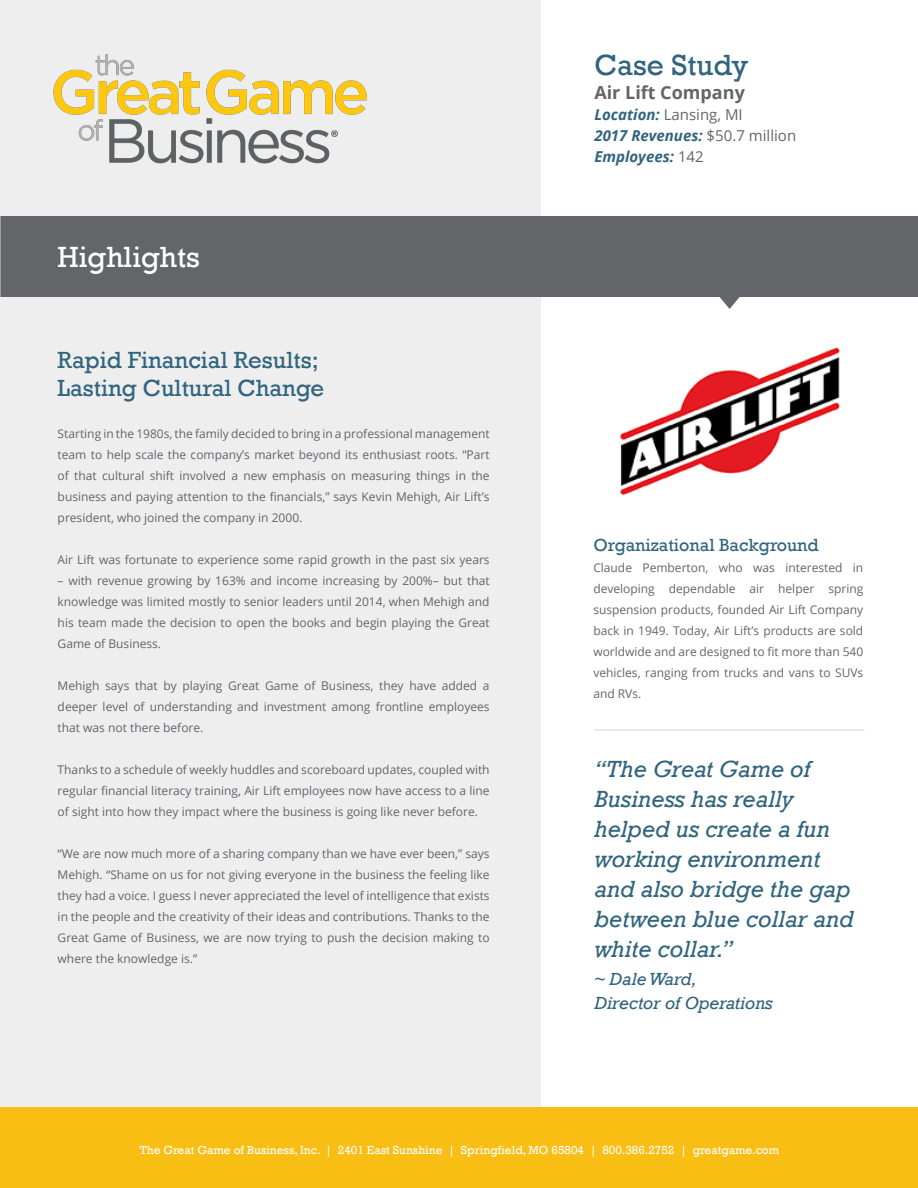
<style>
.page{position:relative;width:918px;height:1188px;background:#fff}
.page>*{position:absolute;margin:0;border:0;box-sizing:border-box;transform-origin:0 0}
.t1{font:30px "Rockwell";color:#fff}
.t2{font:30px "Rockwell";color:#31657e}
.t3{font:italic 24px/30px "Rockwell";color:#31657e}
.t4{font:24px/28.8px "Rockwell";color:#31657e}
.t5{font:italic 18px/24px "Rockwell";color:#31657e}
.t6{font:18px "Rockwell";color:#31657e}
.t7{font:700 18px "Open Sans";color:#646569}
.t8{font:italic 700 15px/21px "Open Sans";color:#31657e}
.t9{font:12px/21px "Open Sans";color:#646569;text-align:justify}
.t10{font:12px "Rockwell";color:#fff}
.s1{font-weight:400;font-style:normal;color:#646569}
</style>
<div class="page">
<div style="left:0;top:0;width:540px;height:1188px;background:#eeeeef"></div>
<img style="left:53px;top:54px;width:314px;height:110px">
<svg style="left:0;top:216px;width:918px;height:93px;background:#76777b"></svg>
<div style="left:0;top:1107px;width:918px;height:81px;background:#f8be14"></div>
<img style="left:619px;top:347px;width:221px;height:149px">
<hr style="left:594px;top:729px;width:270px;height:2px;background:#e8e3e7">
<h1 class="t1" style="left:58px;top:240px;width:144px">Highlights</h1>
<h2 class="t4" style="left:58px;top:346px;width:268px">Rapid Financial Results;<br>Lasting Cultural Change</h2>
<p class="t9" style="left:58px;top:423px;width:434px">Starting in the 1980s, the family decided to bring in a professional management team to help scale the company’s market beyond its enthusiast roots. “Part of that cultural shift involved a new emphasis on measuring things in the business and paying attention to the financials,” says Kevin Mehigh, Air Lift’s president, who joined the company in 2000.</p>
<p class="t9" style="left:58px;top:549px;width:434px">Air Lift was fortunate to experience some rapid growth in the past six years</p>
<p class="t9" style="left:58px;top:570px;width:434px">– with revenue growing by 163% and income increasing by 200%– but that knowledge was limited mostly to senior leaders until 2014, when Mehigh and his team made the decision to open the books and begin playing the Great Game of Business.</p>
<p class="t9" style="left:58px;top:675px;width:434px">Mehigh says that by playing Great Game of Business, they have added a deeper level of understanding and investment among frontline employees that was not there before.</p>
<p class="t9" style="left:58px;top:759px;width:434px">Thanks to a schedule of weekly huddles and scoreboard updates, coupled with regular financial literacy training, Air Lift employees now have access to a line of sight into how they impact where the business is going like never before.</p>
<p class="t9" style="left:58px;top:843px;width:434px">“We are now much more of a sharing company than we have ever been,” says Mehigh. “Shame on us for not giving everyone in the business the feeling like they had a voice. I guess I never appreciated the level of intelligence that exists in the people and the creativity of their ideas and contributions. Thanks to the Great Game of Business, we are now trying to push the decision making to where the knowledge is.”</p>
<h1 class="t2" style="left:594px;top:47px;width:155px">Case Study</h1>
<h3 class="t7" style="left:594px;top:80px;width:152px">Air Lift Company</h3>
<p class="t8" style="left:594px;top:103px;width:203px">Location: <span class="s1">Lansing, MI<br></span>2017 Revenues: <span class="s1">$50.7 million<br></span>Employees: <span class="s1">142</span></p>
<h3 class="t6" style="left:593px;top:535px;width:227px">Organizational Background</h3>
<p class="t9" style="left:593px;top:557px;width:272px">Claude Pemberton, who was interested in developing dependable air helper spring suspension products, founded Air Lift Company back in 1949. Today, Air Lift’s products are sold worldwide and are designed to fit more than 540 vehicles, ranging from trucks and vans to SUVs and RVs.</p>
<h2 class="t3" style="left:594px;top:754px;width:261px">“The Great Game of<br>Business has really helped us create a fun working environment and also bridge the gap between blue collar and white collar.”</h2>
<h3 class="t5" style="left:594px;top:968px;width:180px">~ Dale Ward,<br>Director of Operations</h3>
<p class="t10" style="left:140px;top:1143px;width:641px">The Great Game of Business, Inc. | 2401 East Sunshine | Springfield, MO 65804 | 800.386.2752 | greatgame.com</p>
</div>
